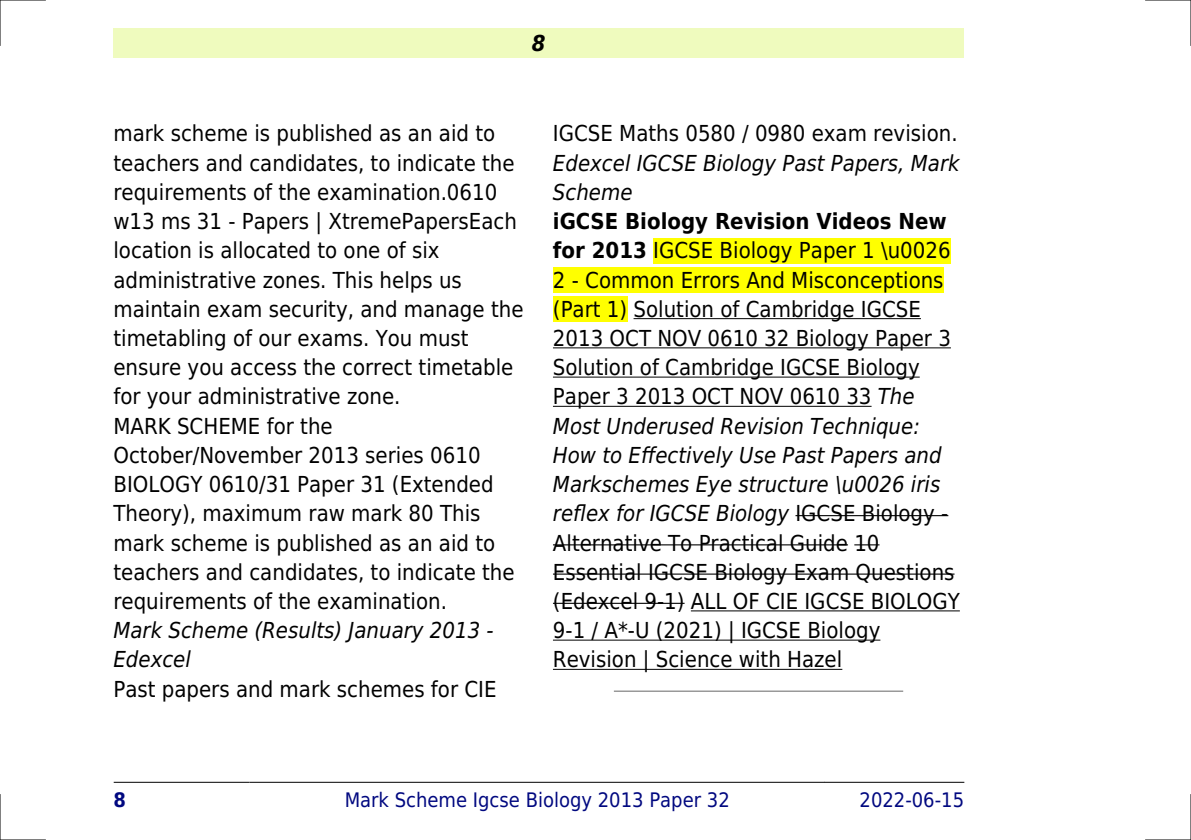
<style>
.page{position:relative;width:1191px;height:840px;background:#fff}
.page>*{position:absolute;margin:0;border:0;box-sizing:border-box;transform-origin:0 0}
.t1{font:22px/29.2px "DejaVu Sans Condensed";color:#000}
.t2{font:italic 22px/29.2px "DejaVu Sans Condensed";color:#000}
.t3{font:italic 700 22px "DejaVu Sans Condensed";color:#000}
.t4{font:20px "DejaVu Sans Condensed";color:#000880}
.t5{font:700 20px "DejaVu Sans Condensed";color:#000880}
.s1{font-weight:700}
.s2{font-style:italic}
</style>
<div class="page">
<div style="left:113px;top:28px;width:851px;height:30px;background:#effbbe"></div>
<hr style="left:114px;top:781px;width:136px;height:1px;background:#000">
<hr style="left:250px;top:781px;width:574px;height:1px;background:#000">
<hr style="left:824px;top:781px;width:140px;height:1px;background:#000">
<div style="left:653px;top:238px;width:297px;height:25px;background:#ff0"></div>
<div style="left:553px;top:267px;width:390px;height:25px;background:#ff0"></div>
<div style="left:553px;top:296px;width:74px;height:26px;background:#ff0"></div>
<hr style="left:633px;top:318px;width:288px;height:1px;background:#000">
<hr style="left:553px;top:347px;width:398px;height:1px;background:#000">
<hr style="left:553px;top:376px;width:366px;height:1px;background:#000">
<hr style="left:553px;top:405px;width:318px;height:1px;background:#000">
<hr style="left:795px;top:515px;width:153px;height:1px;background:#000">
<hr style="left:553px;top:544px;width:295px;height:1px;background:#000">
<svg style="left:854px;top:544px;width:25px;height:1px"></svg>
<hr style="left:553px;top:573px;width:401px;height:1px;background:#000">
<hr style="left:553px;top:602px;width:131px;height:1px;background:#000">
<hr style="left:691px;top:610px;width:269px;height:1px;background:#000">
<hr style="left:553px;top:639px;width:327px;height:1px;background:#000">
<hr style="left:553px;top:668px;width:289px;height:1px;background:#000">
<hr style="left:614px;top:690px;width:288px;height:1px;background:#999">
<hr style="left:0;top:0;width:45px;height:1px;background:#000">
<hr style="left:1145px;top:0;width:46px;height:1px;background:#000">
<hr style="left:0;top:839px;width:45px;height:1px;background:#000">
<hr style="left:1145px;top:839px;width:46px;height:1px;background:#000">
<hr style="left:0;top:0;width:1px;height:45px;background:#000">
<hr style="left:0;top:794px;width:1px;height:45px;background:#000">
<hr style="left:1190px;top:0;width:1px;height:45px;background:#000">
<hr style="left:1190px;top:794px;width:1px;height:45px;background:#000">
<p class="t3" style="left:532px;top:30px;width:15px">8</p>
<p class="t1" style="left:113px;top:119px;width:411px">mark scheme is published as an aid to teachers and candidates, to indicate the requirements of the examination.0610 w13 ms 31 - Papers | XtremePapersEach location is allocated to one of six administrative zones. This helps us maintain exam security, and manage the timetabling of our exams. You must ensure you access the correct timetable for your administrative zone.<br>MARK SCHEME for the October/November 2013 series 0610<br>BIOLOGY 0610/31 Paper 31 (Extended Theory), maximum raw mark 80 This mark scheme is published as an aid to teachers and candidates, to indicate the requirements of the examination.</p>
<p class="t2" style="left:113px;top:615px;width:382px">Mark Scheme (Results) January 2013 -<br>Edexcel</p>
<p class="t1" style="left:113px;top:674px;width:385px">Past papers and mark schemes for CIE</p>
<p class="t1" style="left:553px;top:119px;width:406px">IGCSE Maths 0580 / 0980 exam revision.</p>
<p class="t2" style="left:553px;top:148px;width:408px">Edexcel IGCSE Biology Past Papers, Mark<br>Scheme</p>
<p class="t1" style="left:553px;top:207px;width:408px"><span class="s1">iGCSE Biology Revision Videos New for 2013</span> IGCSE Biology Paper 1 \u0026<br>2 - Common Errors And Misconceptions (Part 1) Solution of Cambridge IGCSE 2013 OCT NOV 0610 32 Biology Paper 3<br>Solution of Cambridge IGCSE Biology Paper 3 2013 OCT NOV 0610 33 <span class="s2">The Most Underused Revision Technique:<br>How to Effectively Use Past Papers and Markschemes Eye structure \u0026 iris reflex for IGCSE Biology</span> IGCSE Biology - Alternative To Practical Guide 10<br>Essential IGCSE Biology Exam Questions (Edexcel 9-1) ALL OF CIE IGCSE BIOLOGY 9-1 / A*-U (2021) | IGCSE Biology Revision | Science with Hazel</p>
<p class="t5" style="left:113px;top:787px;width:14px">8</p>
<p class="t4" style="left:345px;top:787px;width:386px">Mark Scheme Igcse Biology 2013 Paper 32</p>
<p class="t4" style="left:859px;top:787px;width:106px">2022-06-15</p>
</div>
